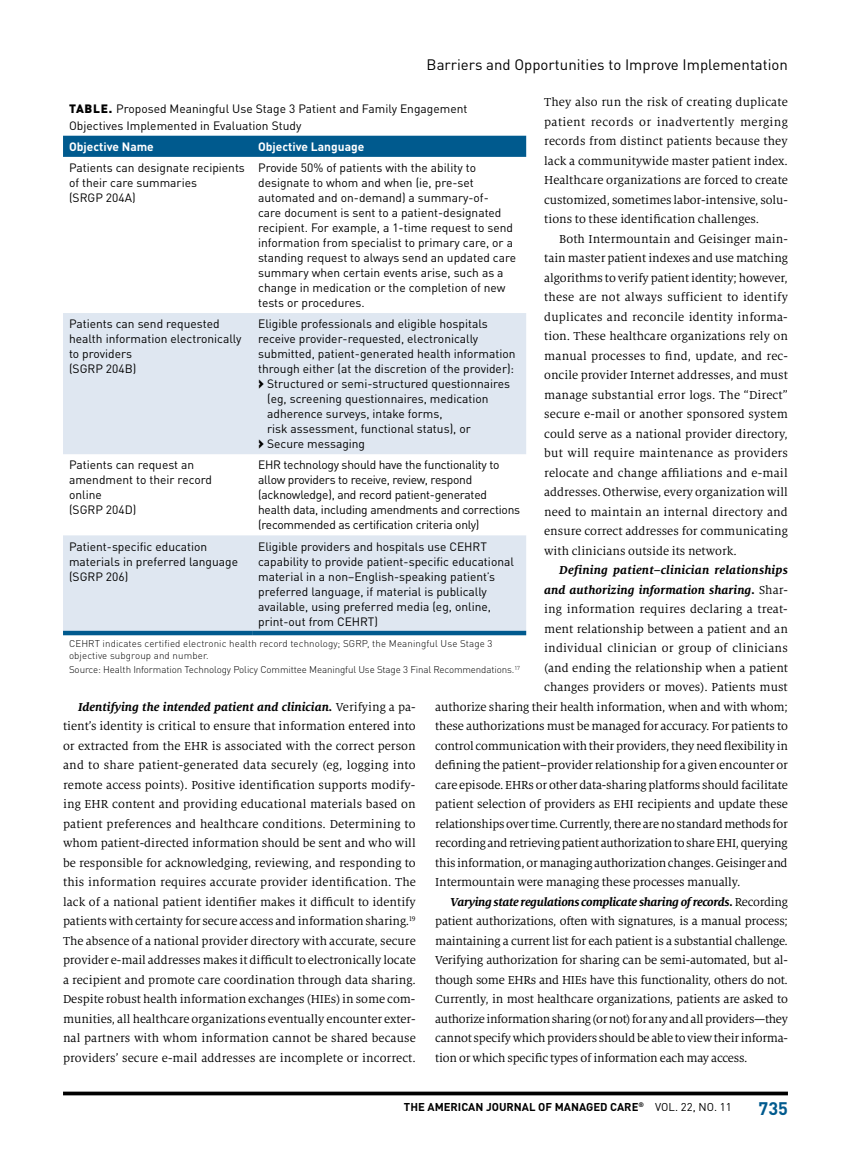
<style>
.page{position:relative;width:851px;height:1161px;background:#fff}
.page>*{position:absolute;margin:0;border:0;box-sizing:border-box;transform-origin:0 0}
.t1{font:700 18px "DINOT";color:#005a8e}
.t2{font:15px "DINOT";color:#000}
.t3{font:12.75px/19.5px "Milo Serif OT";letter-spacing:-.015em;color:#000;text-align:justify}
.t4{font:italic 700 12.75px "Milo Serif OT";letter-spacing:.005em;color:#000}
.t5{font:italic 700 12.75px "Milo Serif OT";letter-spacing:-.025em;color:#000}
.t6{font:12.75px "Milo Serif OT";letter-spacing:.01em;color:#000}
.t7{font:12.75px "Milo Serif OT";letter-spacing:.015em;color:#000}
.t8{font:12.75px "Milo Serif OT";letter-spacing:.005em;color:#000}
.t9{font:12px/15px "DINOT";color:#000}
.t10{font:12px/15px "DINOT";letter-spacing:-.02em;color:#000}
.t11{font:700 12px "DINOT";color:#fff}
.t12{font:700 11.25px "DINOT";color:#000}
.t13{font:300 9.75px/12px "DINOT";color:#000}
.s1{font-weight:400;font-style:normal}
.s2{font-weight:900}
.s3{font-weight:900;font-size:16.8px}
.s4{font-weight:700;font-style:italic}
.s5{font-weight:400}
</style>
<div class="page">
<hr style="left:63px;top:1092px;width:725px;height:3px;background:#000">
<div style="left:63px;top:136px;width:463px;height:21px;background:#005a8e"></div>
<svg style="left:63px;top:313px;width:463px;height:318px;fill:#dfe7f1"></svg>
<hr style="left:63px;top:631px;width:189px;height:4px;background:#005a8e">
<hr style="left:252px;top:631px;width:274px;height:4px;background:#005a8e">
<p class="t2" style="left:426px;top:55px;width:363px">Barriers and Opportunities to Improve Implementation</p>
<p class="t3" style="left:544px;top:93px;width:245px">They also run the risk of creating duplicate patient records or inadvertently merging records from distinct patients because they lack a communitywide master patient index.<br>Healthcare organizations are forced to create customized, sometimes labor-intensive, solu&shy;tions to these identification challenges.</p>
<p class="t3" style="left:544px;top:230px;width:245px;text-indent:15px">Both Intermountain and Geisinger main&shy;tain master patient indexes and use matching algorithms to verify patient identity; however, these are not always sufficient to identify duplicates and reconcile identity informa&shy;tion. These healthcare organizations rely on manual processes to find, update, and rec&shy;oncile provider Internet addresses, and must manage substantial error logs. The “Direct” secure e-mail or another sponsored system could serve as a national provider directory, but will require maintenance as providers relocate and change affiliations and e-mail addresses. Otherwise, every organization will need to maintain an internal directory and ensure correct addresses for communicating with clinicians outside its network.</p>
<p class="t4" style="left:559px;top:563px;width:230px">Defining patient–clinician relationships</p>
<p class="t4" style="left:544px;top:583px;width:245px">and authorizing information sharing. <span class="s1">Shar-</span></p>
<p class="t6" style="left:544px;top:603px;width:245px">ing information requires declaring a treat-</p>
<p class="t3" style="left:544px;top:619px;width:245px">ment relationship between a patient and an</p>
<p class="t7" style="left:544px;top:642px;width:245px">individual clinician or group of clinicians</p>
<p class="t3" style="left:544px;top:658px;width:245px">(and ending the relationship when a patient</p>
<p class="t8" style="left:544px;top:681px;width:245px">changes providers or moves). Patients must</p>
<p class="t3" style="left:435px;top:697px;width:354px">authorize sharing their health information, when and with whom;</p>
<p class="t3" style="left:435px;top:717px;width:354px">these authorizations must be managed for accuracy. For patients to</p>
<p class="t3" style="left:435px;top:736px;width:354px">control communication with their providers, they need flexibility in</p>
<p class="t3" style="left:435px;top:756px;width:354px">defining the patient–provider relationship for a given encounter or</p>
<p class="t3" style="left:435px;top:775px;width:354px">care episode. EHRs or other data-sharing platforms should facilitate</p>
<p class="t3" style="left:435px;top:795px;width:354px">patient selection of providers as EHI recipients and update these</p>
<p class="t3" style="left:435px;top:814px;width:354px">relationships over time. Currently, there are no standard methods for</p>
<p class="t3" style="left:435px;top:834px;width:354px">recording and retrieving patient authorization to share EHI, querying</p>
<p class="t3" style="left:435px;top:853px;width:354px">this information, or managing authorization changes. Geisinger and</p>
<p class="t3" style="left:435px;top:873px;width:306px">Intermountain were managing these processes manually.</p>
<p class="t5" style="left:450px;top:895px;width:339px">Varying state regulations complicate sharing of records. <span class="s1">Recording</span></p>
<p class="t3" style="left:435px;top:912px;width:354px">patient authorizations, often with signatures, is a manual process;</p>
<p class="t3" style="left:435px;top:931px;width:354px">maintaining a current list for each patient is a substantial challenge.</p>
<p class="t3" style="left:435px;top:951px;width:354px">Verifying authorization for sharing can be semi-automated, but al-</p>
<p class="t3" style="left:435px;top:970px;width:354px">though some EHRs and HIEs have this functionality, others do not.</p>
<p class="t3" style="left:435px;top:990px;width:354px">Currently, in most healthcare organizations, patients are asked to</p>
<p class="t3" style="left:435px;top:1009px;width:354px">authorize information sharing (or not) for any and all providers—they</p>
<p class="t3" style="left:435px;top:1029px;width:354px">cannot specify which providers should be able to view their informa-</p>
<p class="t3" style="left:435px;top:1048px;width:314px">tion or which specific types of information each may access.</p>
<p class="t9" style="left:69px;top:100px;width:400px;line-height:16.5px"><span class="s2">TABLE.</span> Proposed Meaningful Use Stage 3 Patient and Family Engagement<br>Objectives Implemented in Evaluation Study</p>
<p class="t11" style="left:69px;top:139px;width:86px">Objective Name</p>
<p class="t11" style="left:258px;top:139px;width:108px">Objective Language</p>
<p class="t9" style="left:69px;top:160px;width:177px">Patients can designate recipients of their care summaries<br>(SRGP 204A)</p>
<p class="t9" style="left:258px;top:160px;width:259px">Provide 50% of patients with the ability to designate to whom and when (ie, pre-set automated and on-demand) a summary-of-<br>care document is sent to a patient-designated recipient. For example, a 1-time request to send information from specialist to primary care, or a standing request to always send an updated care summary when certain events arise, such as a change in medication or the completion of new tests or procedures.</p>
<p class="t9" style="left:69px;top:316px;width:174px">Patients can send requested health information electronically to providers<br>(SGRP 204B)</p>
<p class="t9" style="left:258px;top:316px;width:231px">Eligible professionals and eligible hospitals</p>
<p class="t9" style="left:258px;top:331px;width:222px">receive provider-requested, electronically</p>
<p class="t9" style="left:258px;top:346px;width:259px">submitted, patient-generated health information</p>
<p class="t9" style="left:258px;top:361px;width:257px">through either (at the discretion of the provider):</p>
<p class="t9" style="left:258px;top:376px;width:253px"><span class="s3">›</span> Structured or semi-structured questionnaires</p>
<p class="t9" style="left:267px;top:391px;width:223px">(eg, screening questionnaires, medication</p>
<p class="t9" style="left:267px;top:406px;width:177px">adherence surveys, intake forms,</p>
<p class="t9" style="left:267px;top:421px;width:205px">risk assessment, functional status), or</p>
<p class="t9" style="left:258px;top:436px;width:108px"><span class="s3">›</span> Secure messaging</p>
<p class="t9" style="left:69px;top:457px;width:144px">Patients can request an amendment to their record online<br>(SGRP 204D)</p>
<p class="t10" style="left:258px;top:457px;width:263px">EHR technology should have the functionality to allow providers to receive, review, respond (acknowledge), and record patient-generated health data, including amendments and corrections (recommended as certification criteria only)</p>
<p class="t9" style="left:69px;top:539px;width:170px">Patient-specific education materials in preferred language (SGRP 206)</p>
<p class="t9" style="left:258px;top:539px;width:257px">Eligible providers and hospitals use CEHRT capability to provide patient-specific educational material in a non–English-speaking patient’s preferred language, if material is publically available, using preferred media (eg, online, print-out from CEHRT)</p>
<p class="t13" style="left:69px;top:637px;width:425px">CEHRT indicates certified electronic health record technology; SGRP, the Meaningful Use Stage 3 objective subgroup and number.</p>
<p class="t13" style="left:69px;top:664px;width:452px">Source: Health Information Technology Policy Committee Meaningful Use Stage 3 Final Recommendations.<sup>17</sup></p>
<p class="t3" style="left:63px;top:698px;width:354px;text-indent:15px"><span class="s4">Identifying the intended patient and clinician.</span> Verifying a pa&shy;tient’s identity is critical to ensure that information entered into or extracted from the EHR is associated with the correct person and to share patient-generated data securely (eg, logging into remote access points). Positive identification supports modify&shy;ing EHR content and providing educational materials based on patient preferences and healthcare conditions. Determining to whom patient-directed information should be sent and who will be responsible for acknowledging, reviewing, and responding to this information requires accurate provider identification. The lack of a national patient identifier makes it difficult to identify patients with certainty for secure access and information sharing.<sup>19<br></sup>The absence of a national provider directory with accurate, secure provider e-mail addresses makes it difficult to electronically locate a recipient and promote care coordination through data sharing.<br>Despite robust health information exchanges (HIEs) in some com&shy;munities, all healthcare organizations eventually encounter exter&shy;nal partners with whom information cannot be shared because providers’ secure e-mail addresses are incomplete or incorrect.</p>
<p class="t12" style="left:404px;top:1099px;width:329px">THE AMERICAN JOURNAL OF MANAGED CARE<sup>®</sup> <span class="s5">VOL. 22, NO. 11</span></p>
<h1 class="t1" style="left:758px;top:1096px;width:31px">735</h1>
</div>
